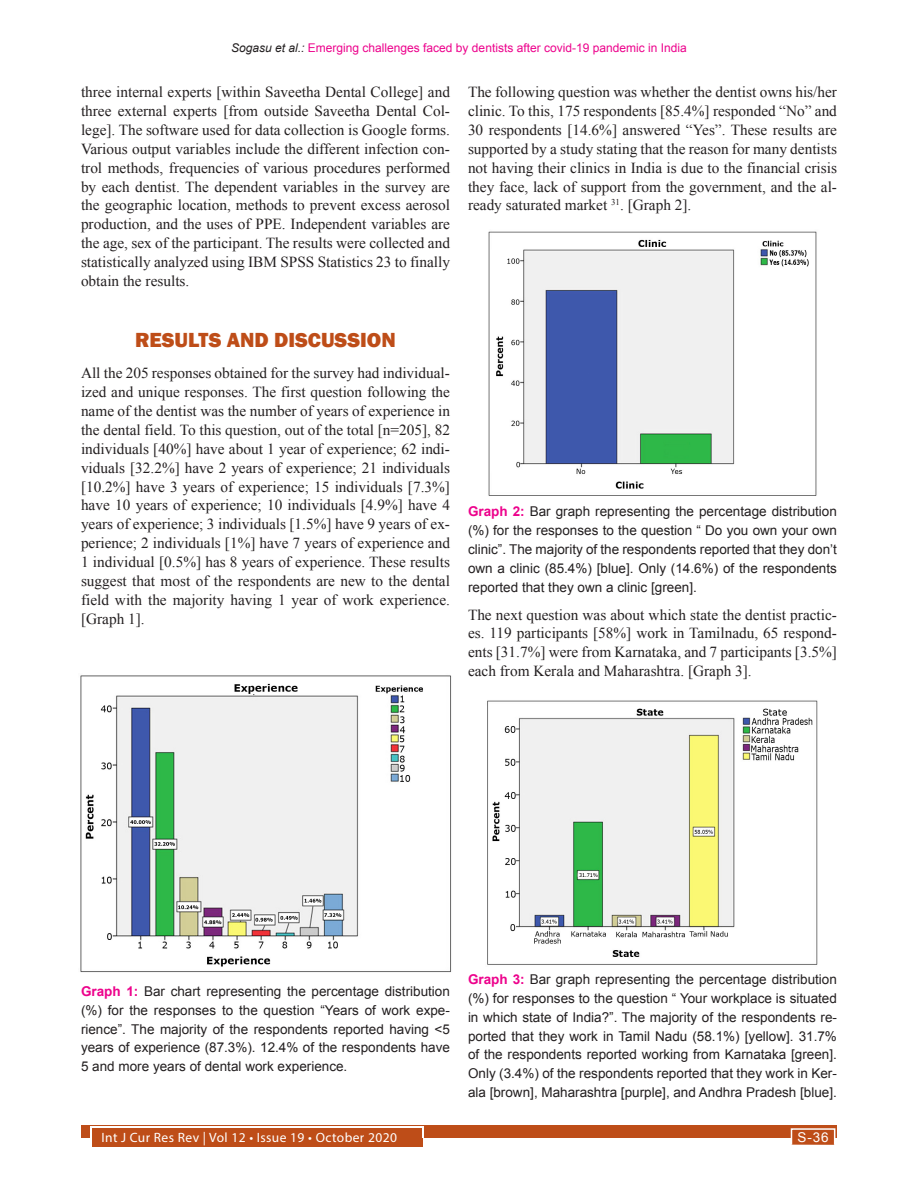
<style>
.page{position:relative;width:918px;height:1188px;background:#fff}
.page>*{position:absolute;margin:0;border:0;box-sizing:border-box;transform-origin:0 0}
.Head_1{font:800 21px "Franklin Gothic";color:#be4d18}
.Text{font:15.3px/18.9px "Times New Roman";color:#231f20;text-align:justify}
.Figure_caption{font:13.5px/18.9px "Arial";color:#231f20;text-align:justify}
.t1{font:13.5px "Myriad Pro";letter-spacing:.03em;color:#fff}
.t2{font:13.5px "Arial";color:#fff}
.t3{font:12px "Arial";color:#ed028c}
.s1{font-style:italic;color:#231f20}
.s2{font-weight:700;color:#ed028c}
</style>
<div class="page">
<div style="left:81px;top:1125px;width:756px;height:13px;background:#be4d18"></div>
<div style="left:92px;top:1128px;width:331px;height:19px;background:#be4d18"></div>
<hr style="left:91px;top:1127px;width:332px;height:1px;background:#fff">
<div style="left:791px;top:1128px;width:44px;height:18px;background:#be4d18;border:2px solid #fff"></div>
<img style="left:80px;top:675px;width:372px;height:298px">
<img style="left:488px;top:231px;width:329px;height:265px">
<img style="left:487px;top:700px;width:331px;height:265px">
<p class="t3" style="left:231px;top:40px;width:457px"><span class="s1">Sogasu et al.:</span> Emerging challenges faced by dentists after covid-19 pandemic in India</p>
<p class="Text" style="left:81px;top:82px;width:371px">three internal experts [within Saveetha Dental College] and three external experts [from outside Saveetha Dental Col&shy;lege]. The software used for data collection is Google forms.<br>Various output variables include the different infection con&shy;trol methods, frequencies of various procedures performed by each dentist. The dependent variables in the survey are the geographic location, methods to prevent excess aerosol production, and the uses of PPE. Independent variables are the age, sex of the participant. The results were collected and statistically analyzed using IBM SPSS Statistics 23 to finally obtain the results.</p>
<p class="Text" style="left:468px;top:82px;width:371px">The following question was whether the dentist owns his/her clinic. To this, 175 respondents [85.4%] responded “No” and 30 respondents [14.6%] answered “Yes”. These results are supported by a study stating that the reason for many dentists not having their clinics in India is due to the financial crisis they face, lack of support from the government, and the al&shy;ready saturated market <sup>31</sup>. [Graph 2].</p>
<p class="Head_1" style="left:135px;top:327px;width:262px">RESULTS AND DISCUSSION</p>
<p class="Text" style="left:81px;top:363px;width:371px">All the 205 responses obtained for the survey had individual&shy;ized and unique responses. The first question following the name of the dentist was the number of years of experience in the dental field. To this question, out of the total [n=205], 82 individuals [40%] have about 1 year of experience; 62 indi&shy;viduals [32.2%] have 2 years of experience; 21 individuals [10.2%] have 3 years of experience; 15 individuals [7.3%] have 10 years of experience; 10 individuals [4.9%] have 4 years of experience; 3 individuals [1.5%] have 9 years of ex&shy;perience; 2 individuals [1%] have 7 years of experience and 1 individual [0.5%] has 8 years of experience. These results suggest that most of the respondents are new to the dental field with the majority having 1 year of work experience. [Graph 1].</p>
<p class="Figure_caption" style="left:468px;top:502px;width:371px"><span class="s2">Graph 2:</span> Bar graph representing the percentage distribution (%) for the responses to the question “ Do you own your own clinic”. The majority of the respondents reported that they don’t own a clinic (85.4%) [blue]. Only (14.6%) of the respondents reported that they own a clinic [green].</p>
<p class="Text" style="left:468px;top:605px;width:371px">The next question was about which state the dentist practic&shy;es. 119 participants [58%] work in Tamilnadu, 65 respond&shy;ents [31.7%] were from Karnataka, and 7 participants [3.5%] each from Kerala and Maharashtra. [Graph 3].</p>
<p class="Figure_caption" style="left:81px;top:982px;width:370px"><span class="s2">Graph 1:</span> Bar chart representing the percentage distribution (%) for the responses to the question “Years of work expe&shy;rience”. The majority of the respondents reported having &lt;5 years of experience (87.3%). 12.4% of the respondents have 5 and more years of dental work experience.</p>
<p class="t1" style="left:101px;top:1129px;width:297px">Int J Cur Res Rev | Vol 12 • Issue 19 • October 2020</p>
<p class="Figure_caption" style="left:468px;top:970px;width:370px"><span class="s2">Graph 3:</span> Bar graph representing the percentage distribution (%) for responses to the question “ Your workplace is situated in which state of India?”. The majority of the respondents re&shy;ported that they work in Tamil Nadu (58.1%) [yellow]. 31.7% of the respondents reported working from Karnataka [green].<br>Only (3.4%) of the respondents reported that they work in Ker&shy;ala [brown], Maharashtra [purple], and Andhra Pradesh [blue].</p>
<p class="t2" style="left:798px;top:1129px;width:32px">S-36</p>
</div>
